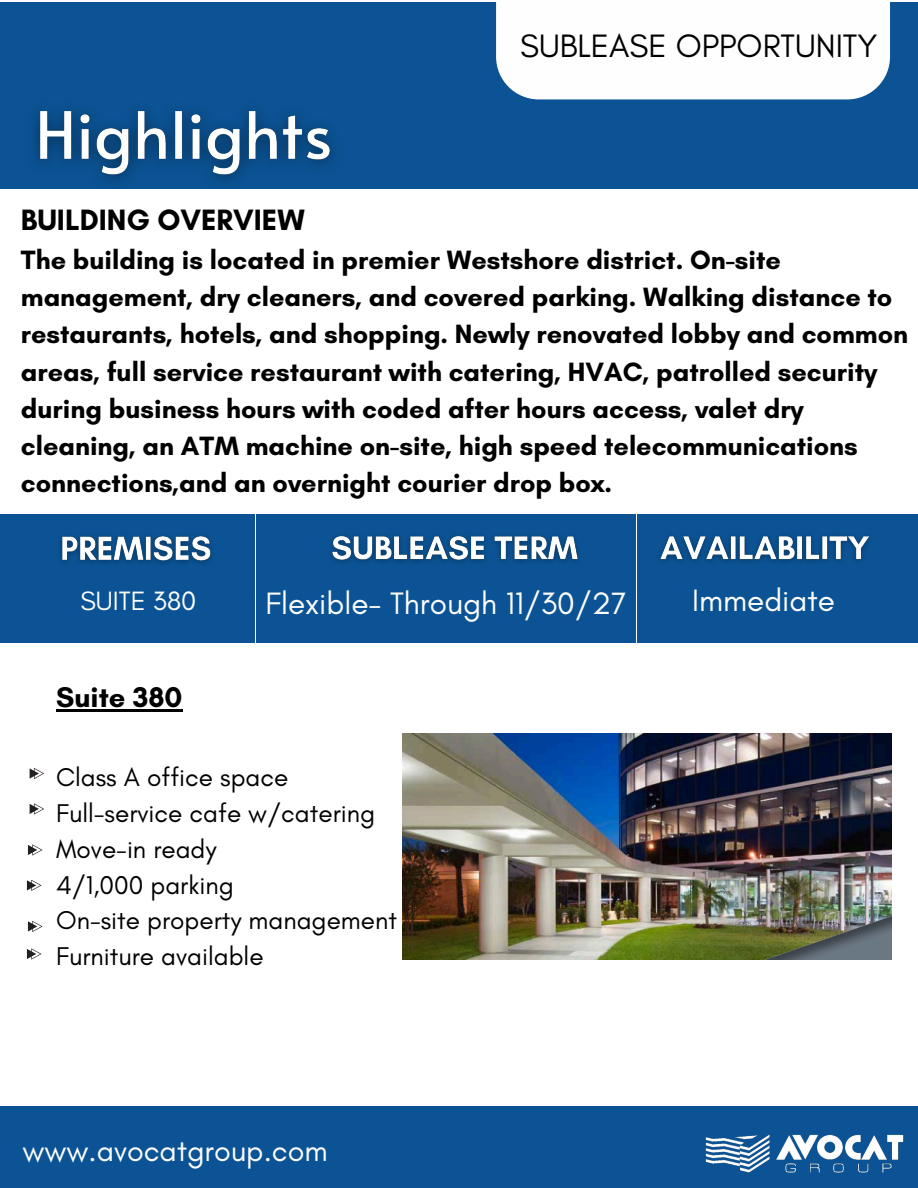
<style>
.page{position:relative;width:918px;height:1188px;background:#fff}
.page>*{position:absolute;margin:0;border:0;box-sizing:border-box;transform-origin:0 0}
.t1{font:33px "Glacial Indifference";color:#000}
.t2{font:31.5px "Glacial Indifference";color:#fefefe}
.t3{font:30.45px "Glacial Indifference";color:#fefefe}
.t4{font:700 30px "Glacial Indifference";color:#000}
.t5{font:700 29.1px "Glacial Indifference";color:#000}
.t6{font:700 27px/37.2px "Glacial Indifference";color:#000}
.t7{font:27px "Glacial Indifference";color:#fefefe}
.t8{font:26.1px "Glacial Indifference";color:#000}
</style>
<div class="page">
<div style="left:0;top:514px;width:255px;height:128px;background:#0b5394"></div>
<div style="left:256px;top:514px;width:380px;height:128px;background:#0b5394"></div>
<div style="left:637px;top:514px;width:281px;height:128px;background:#0b5394"></div>
<div style="left:0;top:2px;width:918px;height:187px;background:#0b5394"></div>
<svg style="left:30px;top:768px;width:14px;height:11px"></svg>
<div style="left:0;top:1106px;width:918px;height:82px;background:#0b5394"></div>
<img style="left:705px;top:1134px;width:199px;height:39px">
<svg style="left:30px;top:803px;width:14px;height:12px"></svg>
<svg style="left:28px;top:844px;width:15px;height:12px"></svg>
<svg style="left:27px;top:880px;width:15px;height:11px"></svg>
<div style="left:496px;top:2px;width:394px;height:97px;background:#fefefe"></div>
<svg style="left:28px;top:921px;width:15px;height:11px"></svg>
<svg style="left:27px;top:948px;width:15px;height:12px"></svg>
<img style="left:402px;top:734px;width:489px;height:226px">
<hr style="left:56px;top:709px;width:126px;height:3px;background:#000">
<img style="left:60px;top:536px;width:152px;height:28px">
<img style="left:332px;top:535px;width:247px;height:28px">
<img style="left:660px;top:535px;width:210px;height:27px">
<img style="left:34px;top:110px;width:300px;height:72px">
<p class="t1" style="left:520px;top:26px;width:359px">SUBLEASE OPPORTUNITY</p>
<p class="t4" style="left:21px;top:201px;width:285px">BUILDING OVERVIEW</p>
<p class="t6" style="left:21px;top:241px;width:889px">The building is located in premier Westshore district. On-site management, dry cleaners, and covered parking. Walking distance to restaurants, hotels, and shopping. Newly renovated lobby and common areas, full service restaurant with catering, HVAC, patrolled security during business hours with coded after hours access, valet dry cleaning, an ATM machine on-site, high speed telecommunications connections,and an overnight courier drop box.</p>
<p class="t7" style="left:80px;top:584px;width:117px">SUITE 380</p>
<p class="t2" style="left:265px;top:584px;width:363px">Flexible- Through 11/30/27</p>
<h6 class="t2" style="left:692px;top:581px;width:144px">Immediate</h6>
<h4 class="t5" style="left:56px;top:680px;width:128px">Suite 380</h4>
<h4 class="t8" style="left:56px;top:761px;width:234px">Class A office space</h4>
<p class="t8" style="left:56px;top:797px;width:321px">Full-service cafe w/catering</p>
<p class="t8" style="left:56px;top:833px;width:162px">Move-in ready</p>
<p class="t8" style="left:56px;top:869px;width:179px">4/1,000 parking</p>
<p class="t8" style="left:56px;top:905px;width:342px">On-site property management</p>
<p class="t8" style="left:56px;top:941px;width:209px">Furniture available</p>
<p class="t3" style="left:22px;top:1132px;width:307px">www.avocatgroup.com</p>
</div>
